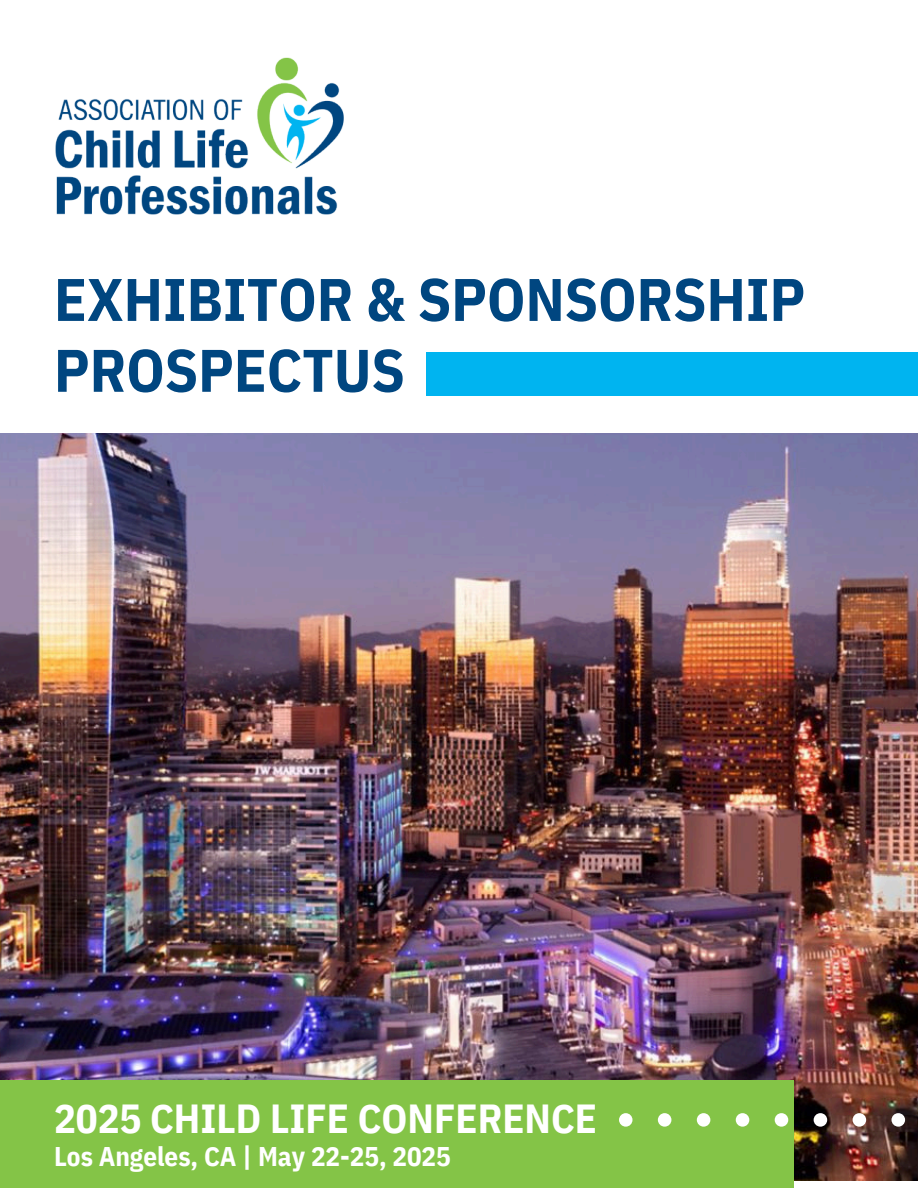
<style>
.page{position:relative;width:918px;height:1188px;background:#fff}
.page>*{position:absolute;margin:0;border:0;box-sizing:border-box;transform-origin:0 0}
.t1{font:700 60px/70.8px "IBM Plex Sans Cond";color:#004680}
.t2{font:700 40.5px "IBM Plex Sans Cond";color:#fff}
.t3{font:700 27px "IBM Plex Sans Cond";color:#fff}
</style>
<div class="page">
<img style="left:0;top:434px;width:918px;height:747px">
<div style="left:0;top:1080px;width:794px;height:108px;background:#84c447"></div>
<img style="left:55px;top:57px;width:289px;height:158px">
<div style="left:426px;top:352px;width:492px;height:44px;background:#00b4f0"></div>
<svg style="left:658px;top:1113px;width:260px;height:14px"></svg>
<div style="left:619px;top:1113px;width:14px;height:14px;background:#fff;border-radius:50%"></div>
<p class="t1" style="left:54px;top:263px;width:753px">EXHIBITOR &amp; SPONSORSHIP<br>PROSPECTUS</p>
<p class="t2" style="left:54px;top:1092px;width:545px">2025 CHILD LIFE CONFERENCE</p>
<p class="t3" style="left:54px;top:1138px;width:398px">Los Angeles, CA | May 22-25, 2025</p>
</div>
